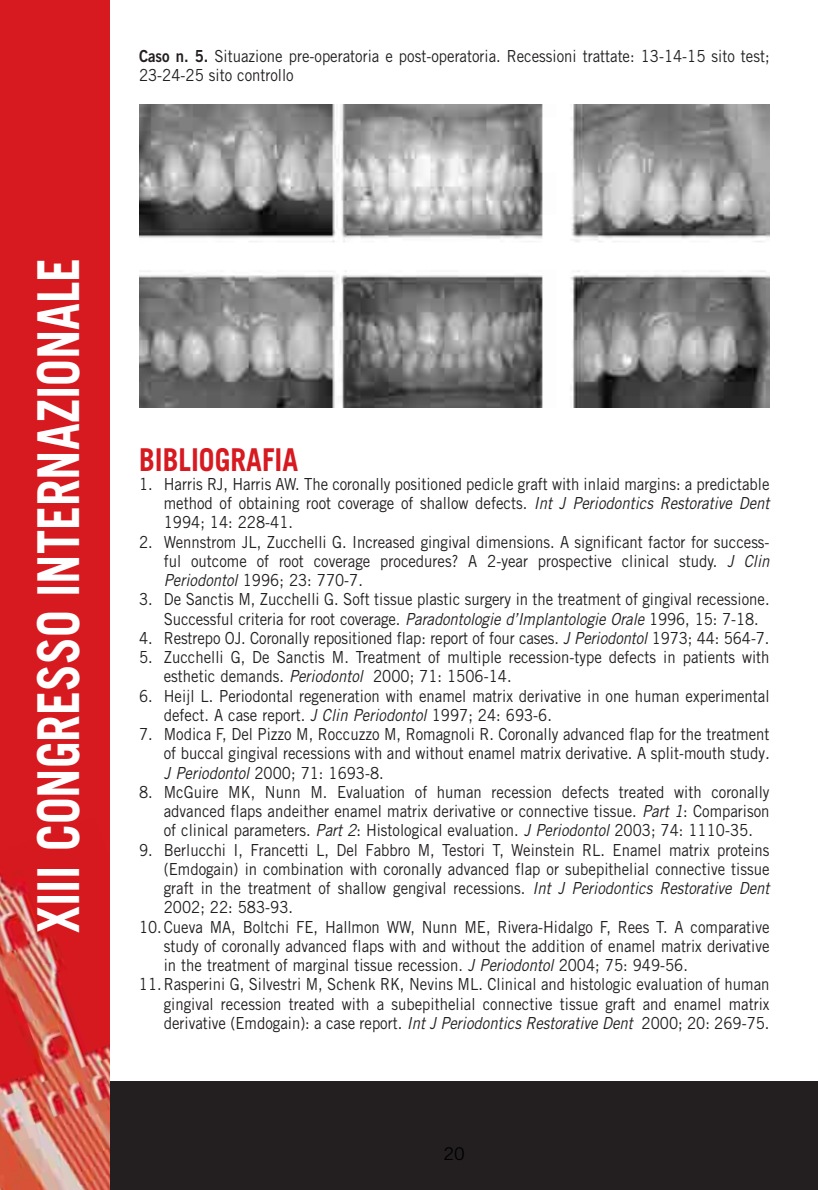
<style>
.page{position:relative;width:818px;height:1190px;background:#fff}
.page>*{position:absolute;margin:0;border:0;box-sizing:border-box;transform-origin:0 0}
.t1{font:700 57.75px "Trade Gothic";color:#fff;scale:.83 1}
.t2{font:700 31.5px "Trade Gothic";color:#d71920;scale:.9 1}
.t3{font:17.5px "Trade Gothic";color:#000}
.t4{font:16.62px/19.2px "Trade Gothic";color:#231f20;text-align:justify;scale:.9 1}
.s1{font-family:"Trade Gothic Bold Two"}
.s2{font-style:italic}
</style>
<div class="page">
<div style="left:0;top:1081px;width:817px;height:109px;background:#231f20"></div>
<div style="left:0;top:0;width:109px;height:1190px;background:#d71920"></div>
<img style="left:0;top:873px;width:109px;height:317px">
<img style="left:139px;top:104px;width:630px;height:303px">
<p class="t4" style="left:139px;top:48px;width:702px"><span class="s1">Caso n. 5.</span> Situazione pre-operatoria e post-operatoria. Recessioni trattate: 13-14-15 sito test;<br>23-24-25 sito controllo</p>
<h1 class="t1" style="left:38px;top:933px;width:815px;rotate:-90deg">XIII CONGRESSO INTERNAZIONALE</h1>
<h2 class="t2" style="left:139px;top:448px;width:178px">BIBLIOGRAFIA</h2>
<p class="t4" style="left:164px;top:476px;width:674px;text-indent:-25px">1. Harris RJ, Harris AW. The coronally positioned pedicle graft with inlaid margins: a predictable method of obtaining root coverage of shallow defects. <span class="s2">Int J Periodontics Restorative Dent </span>1994; 14: 228-41.</p>
<p class="t4" style="left:164px;top:534px;width:674px;text-indent:-25px">2. Wennstrom JL, Zucchelli G. Increased gingival dimensions. A significant factor for success&shy;ful outcome of root coverage procedures? A 2-year prospective clinical study. <span class="s2">J Clin Periodontol</span> 1996; 23: 770-7.</p>
<p class="t4" style="left:164px;top:591px;width:674px;text-indent:-25px">3. De Sanctis M, Zucchelli G. Soft tissue plastic surgery in the treatment of gingival recessione.<br>Successful criteria for root coverage. <span class="s2">Paradontologie d’Implantologie Orale</span> 1996, 15: 7-18.</p>
<p class="t4" style="left:139px;top:630px;width:701px">4. Restrepo OJ. Coronally repositioned flap: report of four cases. <span class="s2">J Periodontol</span> 1973; 44: 564-7.</p>
<p class="t4" style="left:164px;top:649px;width:674px;text-indent:-25px">5. Zucchelli G, De Sanctis M. Treatment of multiple recession-type defects in patients with esthetic demands. <span class="s2">Periodontol</span> 2000; 71: 1506-14.</p>
<p class="t4" style="left:164px;top:688px;width:674px;text-indent:-25px">6. Heijl L. Periodontal regeneration with enamel matrix derivative in one human experimental defect. A case report. <span class="s2">J Clin Periodontol</span> 1997; 24: 693-6.</p>
<p class="t4" style="left:164px;top:726px;width:674px;text-indent:-25px">7. Modica F, Del Pizzo M, Roccuzzo M, Romagnoli R. Coronally advanced flap for the treatment of buccal gingival recessions with and without enamel matrix derivative. A split-mouth study<span class="s2">.<br>J Periodontol</span> 2000; 71: 1693-8.</p>
<p class="t4" style="left:164px;top:784px;width:674px;text-indent:-25px">8. McGuire MK, Nunn M. Evaluation of human recession defects treated with coronally advanced flaps andeither enamel matrix derivative or connective tissue. <span class="s2">Part 1</span>: Comparison of clinical parameters. <span class="s2">Part 2</span>: Histological evaluation. <span class="s2">J Periodontol</span> 2003; 74: 1110-35.</p>
<p class="t4" style="left:139px;top:842px;width:701px">9. Berlucchi I, Francetti L, Del Fabbro M, Testori T, Weinstein RL. Enamel matrix proteins</p>
<p class="t4" style="left:164px;top:861px;width:674px">(Emdogain) in combination with coronally advanced flap or subepithelial connective tissue</p>
<p class="t4" style="left:164px;top:880px;width:674px">graft in the treatment of shallow gengival recessions. <span class="s2">Int J Periodontics Restorative Dent</span></p>
<p class="t4" style="left:164px;top:899px;width:145px">2002; 22: 583-93.</p>
<p class="t4" style="left:139px;top:919px;width:701px">10.Cueva MA, Boltchi FE, Hallmon WW, Nunn ME, Rivera-Hidalgo F, Rees T. A comparative</p>
<p class="t4" style="left:164px;top:938px;width:674px">study of coronally advanced flaps with and without the addition of enamel matrix derivative</p>
<p class="t4" style="left:164px;top:957px;width:584px">in the treatment of marginal tissue recession. <span class="s2">J Periodontol</span> 2004; 75: 949-56.</p>
<p class="t4" style="left:139px;top:976px;width:701px">11.Rasperini G, Silvestri M, Schenk RK, Nevins ML. Clinical and histologic evaluation of human</p>
<p class="t4" style="left:164px;top:996px;width:674px">gingival recession treated with a subepithelial connective tissue graft and enamel matrix</p>
<p class="t4" style="left:164px;top:1015px;width:674px">derivative (Emdogain): a case report. <span class="s2">Int J Periodontics Restorative Dent</span> 2000; 20: 269-75.</p>
<p class="t3" style="left:443px;top:1148px;width:23px">20</p>
</div>
